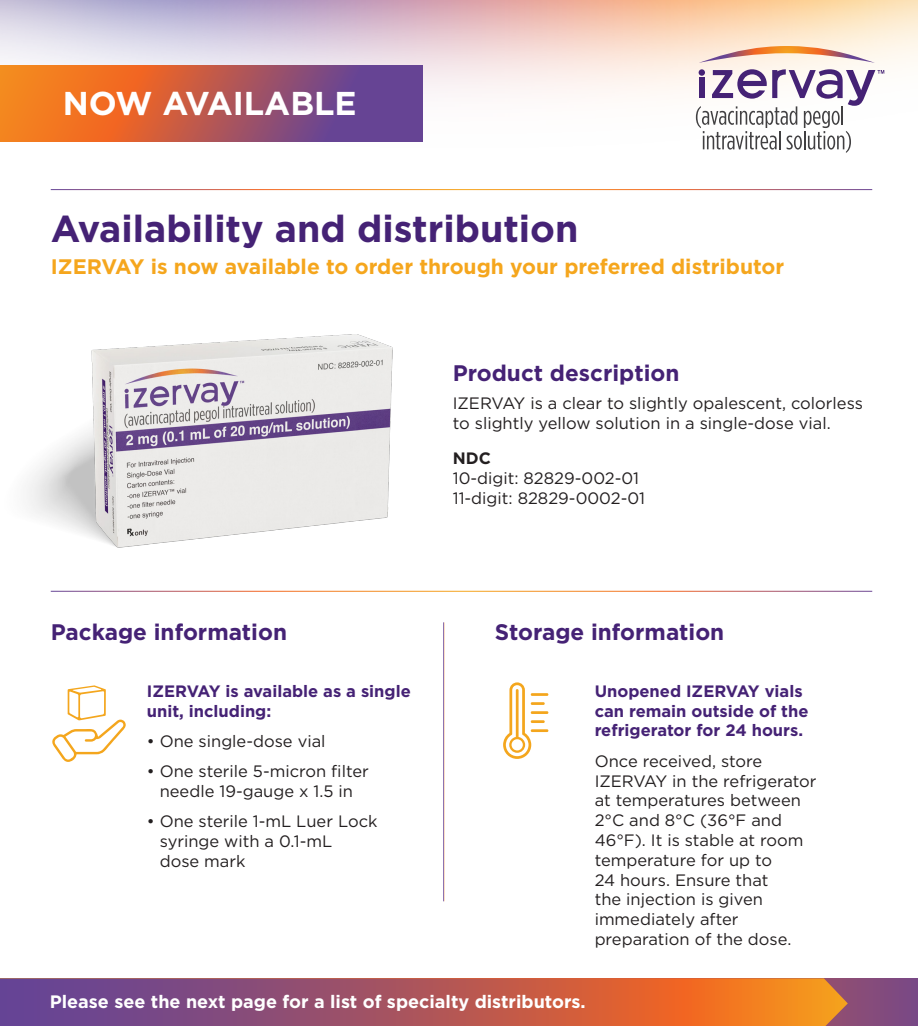
<style>
.page{position:relative;width:918px;height:1026px;background:#fff}
.page>*{position:absolute;margin:0;border:0;box-sizing:border-box;transform-origin:0 0}
.t1{font:700 37.5px "Gotham";color:#452275}
.t2{font:700 33px "Gotham";color:#fff}
.t3{font:700 22.5px "Gotham";color:#452275}
.t4{font:700 21px "Gotham";color:#f5a61d}
.t5{font:700 18px "Gotham";color:#fff}
.t6{font:16.5px/19.8px "Gotham";color:#231f20}
.t7{font:700 16.5px/19.8px "Gotham";color:#452275}
.t8{font:700 16.5px "Gotham";color:#231f20}
</style>
<div class="page">
<img style="left:0;top:0;width:918px;height:142px">
<svg style="left:0;top:66px;width:423px;height:75px;background:#b45b54"></svg>
<div style="left:0;top:978px;width:918px;height:48px;background:#824b7d"></div>
<svg style="left:0;top:978px;width:848px;height:48px"></svg>
<img style="left:27px;top:334px;width:430px;height:317px">
<svg style="left:696px;top:69px;width:188px;height:84px"></svg>
<svg style="left:699px;top:46px;width:176px;height:17px;background:#efcab4"></svg>
<hr style="left:51px;top:591px;width:821px;height:1px;background:#fff">
<hr style="left:443px;top:622px;width:1px;height:279px;background:#fff">
<svg style="left:52px;top:685px;width:74px;height:77px"></svg>
<svg style="left:503px;top:682px;width:45px;height:77px"></svg>
<p class="t2" style="left:63px;top:81px;width:295px">NOW AVAILABLE</p>
<p class="t1" style="left:51px;top:204px;width:529px">Availability and distribution</p>
<p class="t4" style="left:51px;top:252px;width:735px">IZERVAY is now available to order through your preferred distributor</p>
<p class="t3" style="left:453px;top:359px;width:228px">Product description</p>
<p class="t6" style="left:453px;top:393px;width:412px">IZERVAY is a clear to slightly opalescent, colorless to slightly yellow solution in a single-dose vial.</p>
<p class="t8" style="left:453px;top:447px;width:40px">NDC</p>
<p class="t6" style="left:453px;top:468px;width:194px">10-digit: 82829-002-01<br>11-digit: 82829-0002-01</p>
<p class="t3" style="left:51px;top:617px;width:238px">Package information</p>
<p class="t3" style="left:495px;top:617px;width:231px">Storage information</p>
<p class="t7" style="left:147px;top:681px;width:265px">IZERVAY is available as a single unit, including:</p>
<p class="t6" style="left:147px;top:731px;width:180px">• One single-dose vial</p>
<p class="t6" style="left:147px;top:761px;width:224px;text-align:center">• One sterile 5-micron filter needle 19-gauge x 1.5 in</p>
<p class="t6" style="left:160px;top:811px;width:219px;text-indent:-13px">• One sterile 1-mL Luer Lock syringe with a 0.1-mL<br>dose mark</p>
<p class="t7" style="left:595px;top:681px;width:215px">Unopened IZERVAY vials can remain outside of the refrigerator for 24 hours.</p>
<p class="t6" style="left:595px;top:751px;width:223px">Once received, store<br>IZERVAY in the refrigerator at temperatures between<br>2°C and 8°C (36°F and<br>46°F). It is stable at room temperature for up to<br>24 hours. Ensure that<br>the injection is given immediately after preparation of the dose.</p>
<p class="t5" style="left:50px;top:989px;width:537px">Please see the next page for a list of specialty distributors.</p>
</div>
